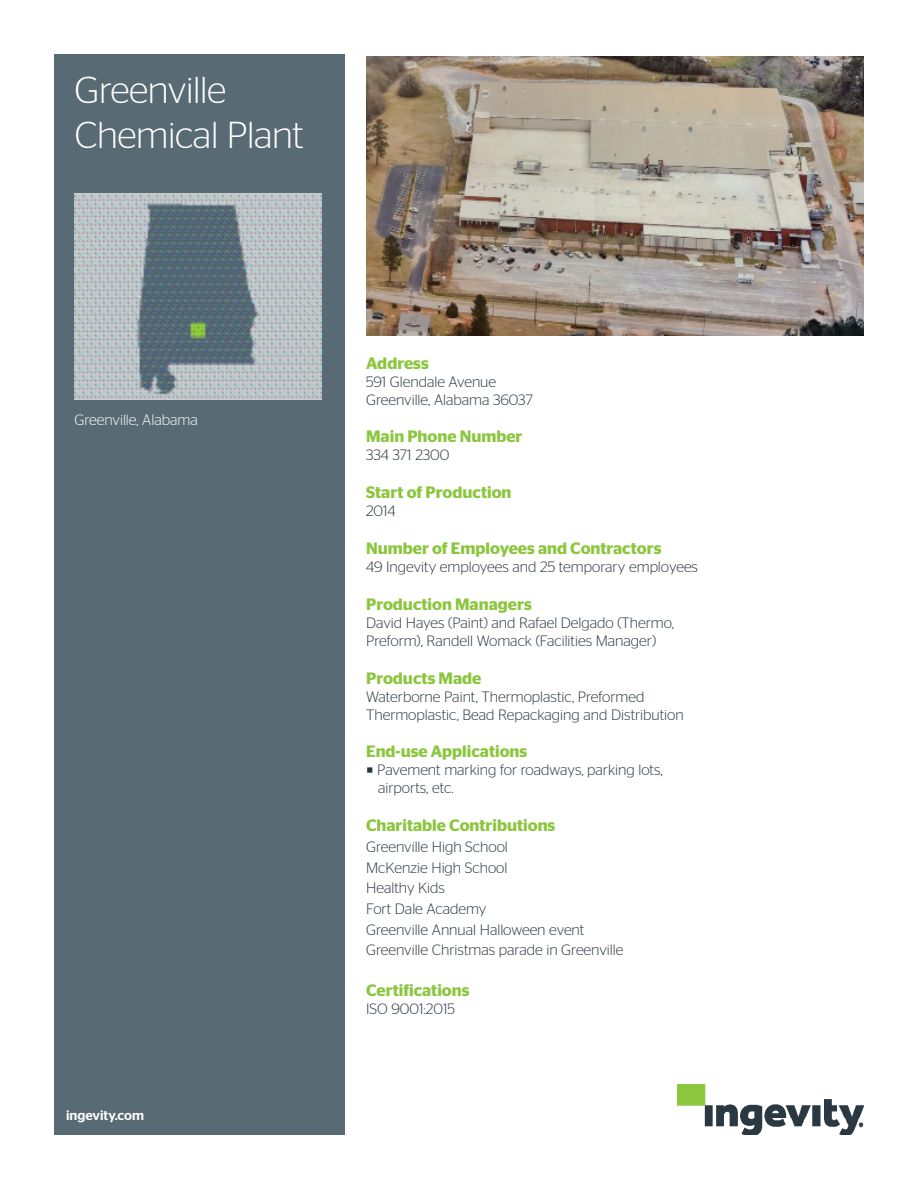
<style>
.page{position:relative;width:918px;height:1188px;background:#fff}
.page>*{position:absolute;margin:0;border:0;box-sizing:border-box;transform-origin:0 0}
.t1{font:300 37.5px "Stag Sans";letter-spacing:-.01em;color:#fff}
.t2{font:600 16.5px "Stag Sans";color:#8bc63e}
.t3{font:300 15px/18px "Stag Sans";color:#28373f}
.t4{font:300 15px "Stag Sans";color:#fff}
.t5{font:500 13.5px "Stag Sans";color:#fff}
</style>
<div class="page">
<img style="left:678px;top:1084px;width:186px;height:51px">
<div style="left:54px;top:54px;width:290px;height:1081px;background:#586a73"></div>
<img style="left:366px;top:56px;width:497px;height:279px">
<img style="left:74px;top:194px;width:247px;height:206px">
<p class="t1" style="left:74px;top:70px;width:153px">Greenville</p>
<p class="t1" style="left:74px;top:115px;width:231px">Chemical Plant</p>
<p class="t4" style="left:74px;top:411px;width:125px">Greenville, Alabama</p>
<p class="t5" style="left:66px;top:1108px;width:80px">ingevity.com</p>
<p class="t2" style="left:366px;top:353px;width:64px">Address</p>
<p class="t3" style="left:366px;top:372px;width:168px">591 Glendale Avenue<br>Greenville, Alabama 36037</p>
<p class="t2" style="left:366px;top:427px;width:158px">Main Phone Number</p>
<p class="t3" style="left:366px;top:446px;width:85px">334 371 2300</p>
<p class="t2" style="left:366px;top:483px;width:147px">Start of Production</p>
<p class="t3" style="left:366px;top:502px;width:31px">2014</p>
<p class="t2" style="left:366px;top:539px;width:297px">Number of Employees and Contractors</p>
<p class="t3" style="left:366px;top:558px;width:333px">49 Ingevity employees and 25 temporary employees</p>
<p class="t2" style="left:366px;top:595px;width:167px">Production Managers</p>
<p class="t3" style="left:366px;top:613px;width:309px">David Hayes (Paint) and Rafael Delgado (Thermo,<br>Preform), Randell Womack (Facilities Manager)</p>
<p class="t2" style="left:366px;top:668px;width:117px">Products Made</p>
<p class="t3" style="left:366px;top:687px;width:319px">Waterborne Paint, Thermoplastic, Preformed<br>Thermoplastic, Bead Repackaging and Distribution</p>
<p class="t2" style="left:366px;top:742px;width:163px">End-use Applications</p>
<p class="t3" style="left:378px;top:761px;width:286px;text-indent:-12px">○ Pavement marking for roadways, parking lots, airports, etc.</p>
<p class="t2" style="left:366px;top:816px;width:191px">Charitable Contributions</p>
<p class="t3" style="left:366px;top:838px;width:143px">Greenville High School</p>
<p class="t3" style="left:366px;top:858px;width:143px">McKenzie High School</p>
<p class="t3" style="left:366px;top:879px;width:80px">Healthy Kids</p>
<p class="t3" style="left:366px;top:900px;width:122px">Fort Dale Academy</p>
<p class="t3" style="left:366px;top:920px;width:220px">Greenville Annual Halloween event</p>
<p class="t3" style="left:366px;top:941px;width:259px">Greenville Christmas parade in Greenville</p>
<p class="t2" style="left:366px;top:981px;width:105px">Certifications</p>
<p class="t3" style="left:366px;top:1000px;width:90px">ISO 9001:2015</p>
</div>
